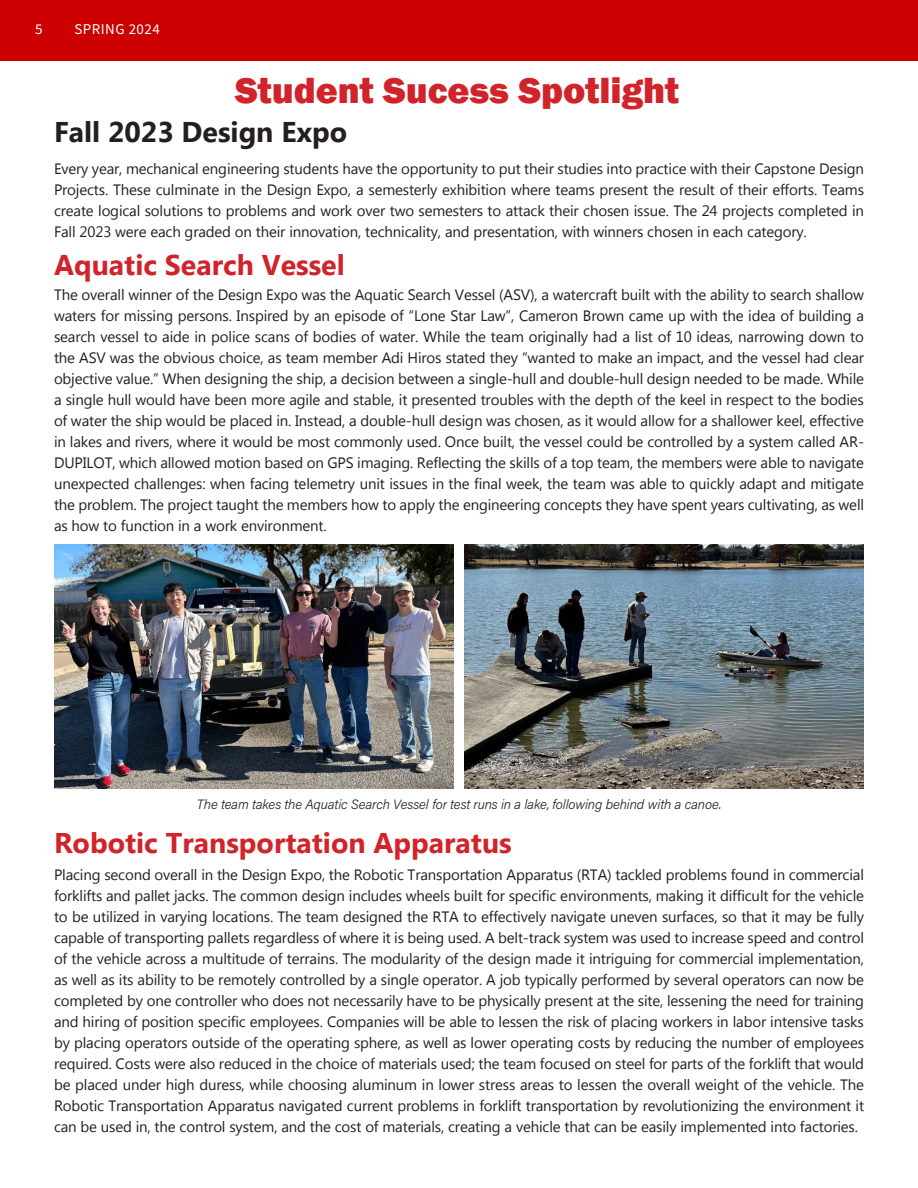
<style>
.page{position:relative;width:918px;height:1188px;background:#fff}
.page>*{position:absolute;margin:0;border:0;box-sizing:border-box;transform-origin:0 0}
.t1{font:800 37.5px "Franklin Gothic";color:#d1232a}
.t2{font:700 28.5px "Microsoft New Tai Lue";color:#d1232a}
.t3{font:700 28.5px "Microsoft New Tai Lue";color:#231f20}
.t4{font:15px/21px "Microsoft New Tai Lue";letter-spacing:-.01em;color:#231f20;text-align:justify}
.t5{font:15px "Source Sans Variable";letter-spacing:.03em;color:#fff}
.t6{font:13.5px "Acumin Variable Concept";letter-spacing:-.01em;color:#231f20}
</style>
<div class="page">
<hr style="left:917px;top:494px;width:1px;height:694px;background:#c00">
<div style="left:1px;top:0;width:917px;height:61px;background:#c00"></div>
<img style="left:54px;top:544px;width:400px;height:245px">
<img style="left:464px;top:544px;width:400px;height:245px">
<p class="t5" style="left:35px;top:20px;width:9px">5</p>
<p class="t5" style="left:74px;top:20px;width:87px">SPRING 2024</p>
<p class="t1" style="left:235px;top:66px;width:445px">Student Sucess Spotlight</p>
<p class="t3" style="left:54px;top:116px;width:295px">Fall 2023 Design Expo</p>
<p class="t4" style="left:54px;top:160px;width:812px">Every year, mechanical engineering students have the opportunity to put their studies into practice with their Capstone Design Projects. These culminate in the Design Expo, a semesterly exhibition where teams present the result of their efforts. Teams create logical solutions to problems and work over two semesters to attack their chosen issue. The 24 projects completed in Fall 2023 were each graded on their innovation, technicality, and presentation, with winners chosen in each category.</p>
<p class="t2" style="left:54px;top:249px;width:292px">Aquatic Search Vessel</p>
<p class="t4" style="left:54px;top:285px;width:812px">The overall winner of the Design Expo was the Aquatic Search Vessel (ASV), a watercraft built with the ability to search shallow waters for missing persons. Inspired by an episode of “Lone Star Law”, Cameron Brown came up with the idea of building a search vessel to aide in police scans of bodies of water. While the team originally had a list of 10 ideas, narrowing down to the ASV was the obvious choice, as team member Adi Hiros stated they “wanted to make an impact, and the vessel had clear objective value.” When designing the ship, a decision between a single-hull and double-hull design needed to be made. While a single hull would have been more agile and stable, it presented troubles with the depth of the keel in respect to the bodies of water the ship would be placed in. Instead, a double-hull design was chosen, as it would allow for a shallower keel, effective in lakes and rivers, where it would be most commonly used. Once built, the vessel could be controlled by a system called AR-DUPILOT, which allowed motion based on GPS imaging. Reflecting the skills of a top team, the members were able to navigate unexpected challenges: when facing telemetry unit issues in the final week, the team was able to quickly adapt and mitigate the problem. The project taught the members how to apply the engineering concepts they have spent years cultivating, as well as how to function in a work environment.</p>
<p class="t6" style="left:197px;top:795px;width:526px">The team takes the Aquatic Search Vessel for test runs in a lake, following behind with a canoe.</p>
<p class="t2" style="left:54px;top:827px;width:459px">Robotic Transportation Apparatus</p>
<p class="t4" style="left:54px;top:865px;width:812px">Placing second overall in the Design Expo, the Robotic Transportation Apparatus (RTA) tackled problems found in commercial forklifts and pallet jacks. The common design includes wheels built for specific environments, making it difficult for the vehicle to be utilized in varying locations. The team designed the RTA to effectively navigate uneven surfaces, so that it may be fully capable of transporting pallets regardless of where it is being used. A belt-track system was used to increase speed and control of the vehicle across a multitude of terrains. The modularity of the design made it intriguing for commercial implementation, as well as its ability to be remotely controlled by a single operator. A job typically performed by several operators can now be completed by one controller who does not necessarily have to be physically present at the site, lessening the need for training and hiring of position specific employees. Companies will be able to lessen the risk of placing workers in labor intensive tasks by placing operators outside of the operating sphere, as well as lower operating costs by reducing the number of employees required. Costs were also reduced in the choice of materials used; the team focused on steel for parts of the forklift that would be placed under high duress, while choosing aluminum in lower stress areas to lessen the overall weight of the vehicle. The Robotic Transportation Apparatus navigated current problems in forklift transportation by revolutionizing the environment it can be used in, the control system, and the cost of materials, creating a vehicle that can be easily implemented into factories.</p>
</div>
